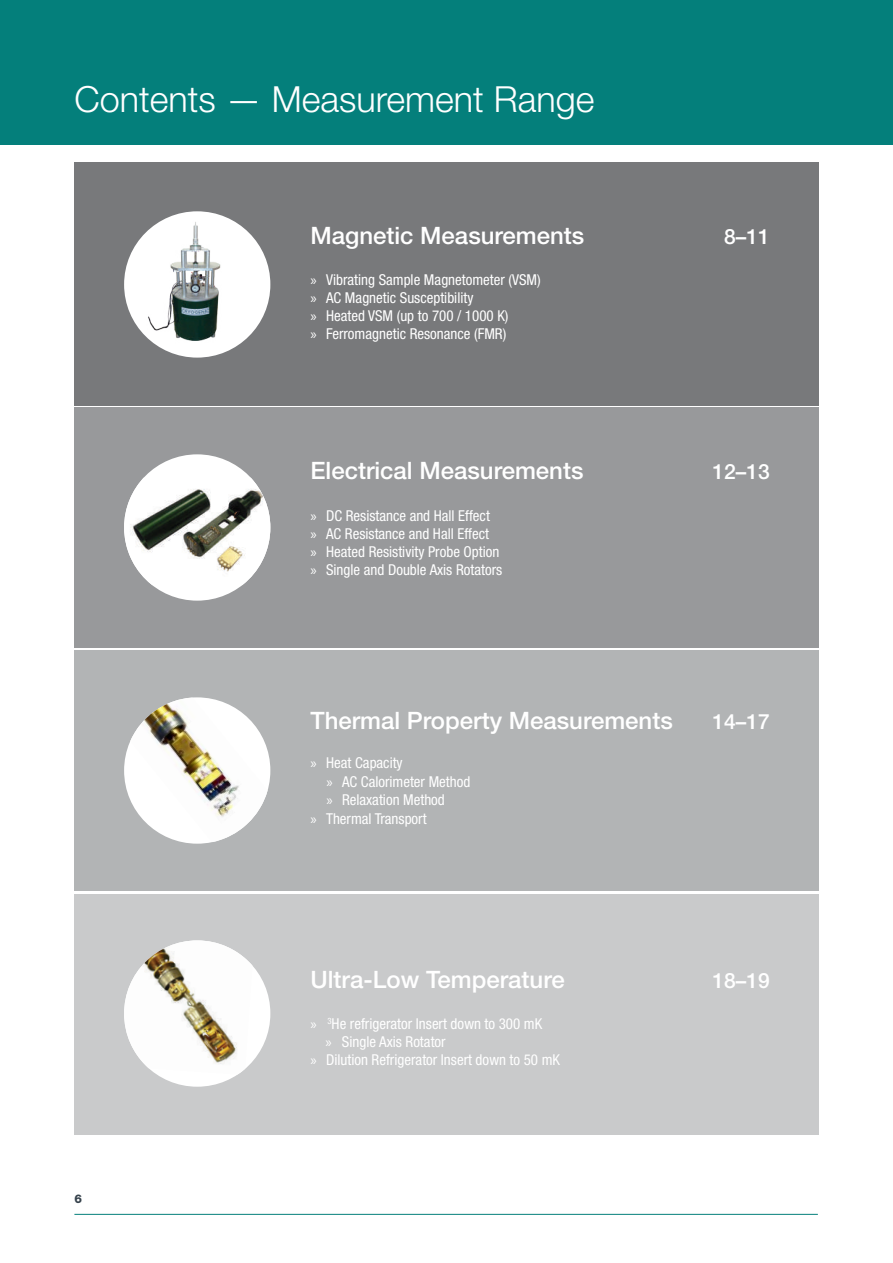
<style>
.page{position:relative;width:893px;height:1263px;background:#fff}
.page>*{position:absolute;margin:0;border:0;box-sizing:border-box;transform-origin:0 0}
.t1{font:300 36px "Helvetica Neue LT Std";color:#fff}
.t2{font:500 24px "Helvetica Neue LT Std";color:#fff}
.t3{font:500 21px "Helvetica Neue LT Std";color:#fff}
.t4{font:condensed 15px/18px "Helvetica Neue LT Std";color:#fff}
.t5{font:800 12px "Helvetica Neue LT Std";color:#36424c}
.s1{font-family:"Myriad Pro";font-stretch:normal}
</style>
<div class="page">
<hr style="left:74px;top:1214px;width:744px;height:1px;background:#047f7b">
<div style="left:0;top:0;width:893px;height:144px;background:#047f7b"></div>
<div style="left:74px;top:162px;width:745px;height:243px;background:#78797b"></div>
<div style="left:74px;top:407px;width:745px;height:241px;background:#98999b"></div>
<div style="left:74px;top:651px;width:745px;height:240px;background:#b2b4b5"></div>
<div style="left:74px;top:894px;width:745px;height:240px;background:#c9cacb"></div>
<div style="left:124px;top:211px;width:146px;height:147px;background:#fff;border-radius:50%"></div>
<img style="left:147px;top:211px;width:101px;height:147px">
<div style="left:124px;top:454px;width:146px;height:147px;background:#fff;border-radius:50%"></div>
<img style="left:124px;top:478px;width:146px;height:107px">
<img style="left:130px;top:697px;width:138px;height:145px">
<div style="left:124px;top:940px;width:146px;height:147px;background:#fff;border-radius:50%"></div>
<img style="left:124px;top:940px;width:128px;height:134px">
<h1 class="t1" style="left:74px;top:77px;width:522px">Contents — Measurement Range</h1>
<h2 class="t2" style="left:310px;top:222px;width:275px">Magnetic Measurements</h2>
<h3 class="t3" style="left:724px;top:224px;width:47px">8–11</h3>
<p class="t4" style="left:310px;top:271px;width:232px"><span class="s1">»</span> Vibrating Sample Magnetometer (VSM) <span class="s1">»</span> AC Magnetic Susceptibility<br><span class="s1">»</span> Heated VSM (up to 700 / 1000 K)<br><span class="s1">»</span> Ferromagnetic Resonance (FMR)</p>
<h2 class="t2" style="left:310px;top:456px;width:275px">Electrical Measurements</h2>
<h3 class="t3" style="left:712px;top:459px;width:59px">12–13</h3>
<p class="t4" style="left:310px;top:506px;width:193px"><span class="s1">»</span> DC Resistance and Hall Effect<br><span class="s1">»</span> AC Resistance and Hall Effect<br><span class="s1">»</span> Heated Resistivity Probe Option <span class="s1">»</span> Single and Double Axis Rotators</p>
<h2 class="t2" style="left:310px;top:706px;width:364px">Thermal Property Measurements</h2>
<p class="t4" style="left:310px;top:754px;width:94px"><span class="s1">»</span> Heat Capacity</p>
<p class="t4" style="left:326px;top:773px;width:145px"><span class="s1">»</span> AC Calorimeter Method</p>
<p class="t4" style="left:326px;top:791px;width:120px"><span class="s1">»</span> Relaxation Method</p>
<p class="t4" style="left:310px;top:810px;width:118px"><span class="s1">»</span> Thermal Transport</p>
<h3 class="t3" style="left:712px;top:709px;width:59px">14–17</h3>
<h2 class="t2" style="left:310px;top:965px;width:256px">Ultra-Low Temperature</h2>
<h3 class="t3" style="left:712px;top:968px;width:59px">18–19</h3>
<p class="t5" style="left:74px;top:1192px;width:9px">6</p>
<p class="t4" style="left:310px;top:1015px;width:233px"><span class="s1">»</span> <sup>3</sup>He refrigerator Insert down to 300 mK</p>
<p class="t4" style="left:325px;top:1033px;width:122px"><span class="s1">»</span> Single Axis Rotator</p>
<p class="t4" style="left:310px;top:1051px;width:251px"><span class="s1">»</span> Dilution Refrigerator Insert down to 50 mK</p>
</div>
